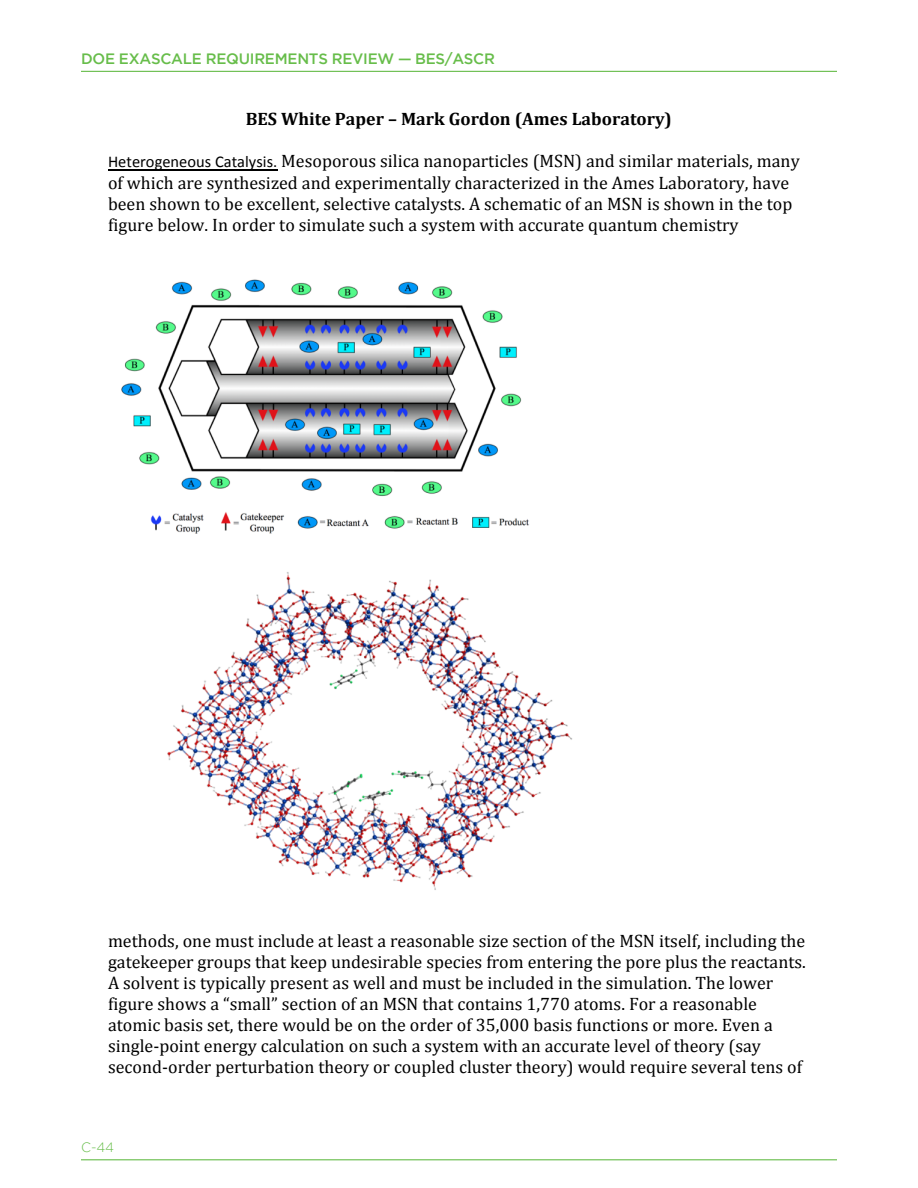
<style>
.page{position:relative;width:918px;height:1188px;background:#fff}
.page>*{position:absolute;margin:0;border:0;box-sizing:border-box;transform-origin:0 0}
.t1{font:18px/21.1px "Cambria";color:#000}
.t2{font:700 18px "Cambria";color:#000}
.t3{font:500 15px "Gotham";letter-spacing:-.015em;color:#67bd4a}
.t4{font:300 13.5px "Gotham";color:#67bd4a}
.s1{font-family:"Calibri";font-size:16.5px}
</style>
<div class="page">
<hr style="left:81px;top:1159px;width:756px;height:1px;background:#67bd4a">
<hr style="left:81px;top:71px;width:756px;height:1px;background:#67bd4a">
<hr style="left:108px;top:169px;width:169px;height:1px;background:#000">
<img style="left:121px;top:279px;width:451px;height:611px">
<p class="t3" style="left:81px;top:50px;width:415px">DOE EXASCALE REQUIREMENTS REVIEW — BES/ASCR</p>
<p class="t2" style="left:246px;top:106px;width:428px">BES White Paper – Mark Gordon (Ames Laboratory)</p>
<p class="t1" style="left:108px;top:150px;width:693px"><span class="s1">Heterogeneous Catalysis.</span> Mesoporous silica nanoparticles (MSN) and similar materials, many of which are synthesized and experimentally characterized in the Ames Laboratory, have been shown to be excellent, selective catalysts. A schematic of an MSN is shown in the top figure below. In order to simulate such a system with accurate quantum chemistry</p>
<p class="t1" style="left:108px;top:930px;width:700px">methods, one must include at least a reasonable size section of the MSN itself, including the gatekeeper groups that keep undesirable species from entering the pore plus the reactants.<br>A solvent is typically present as well and must be included in the simulation. The lower figure shows a “small” section of an MSN that contains 1,770 atoms. For a reasonable atomic basis set, there would be on the order of 35,000 basis functions or more. Even a single‐point energy calculation on such a system with an accurate level of theory (say second‐order perturbation theory or coupled cluster theory) would require several tens of</p>
<p class="t4" style="left:81px;top:1140px;width:35px">C-44</p>
</div>
